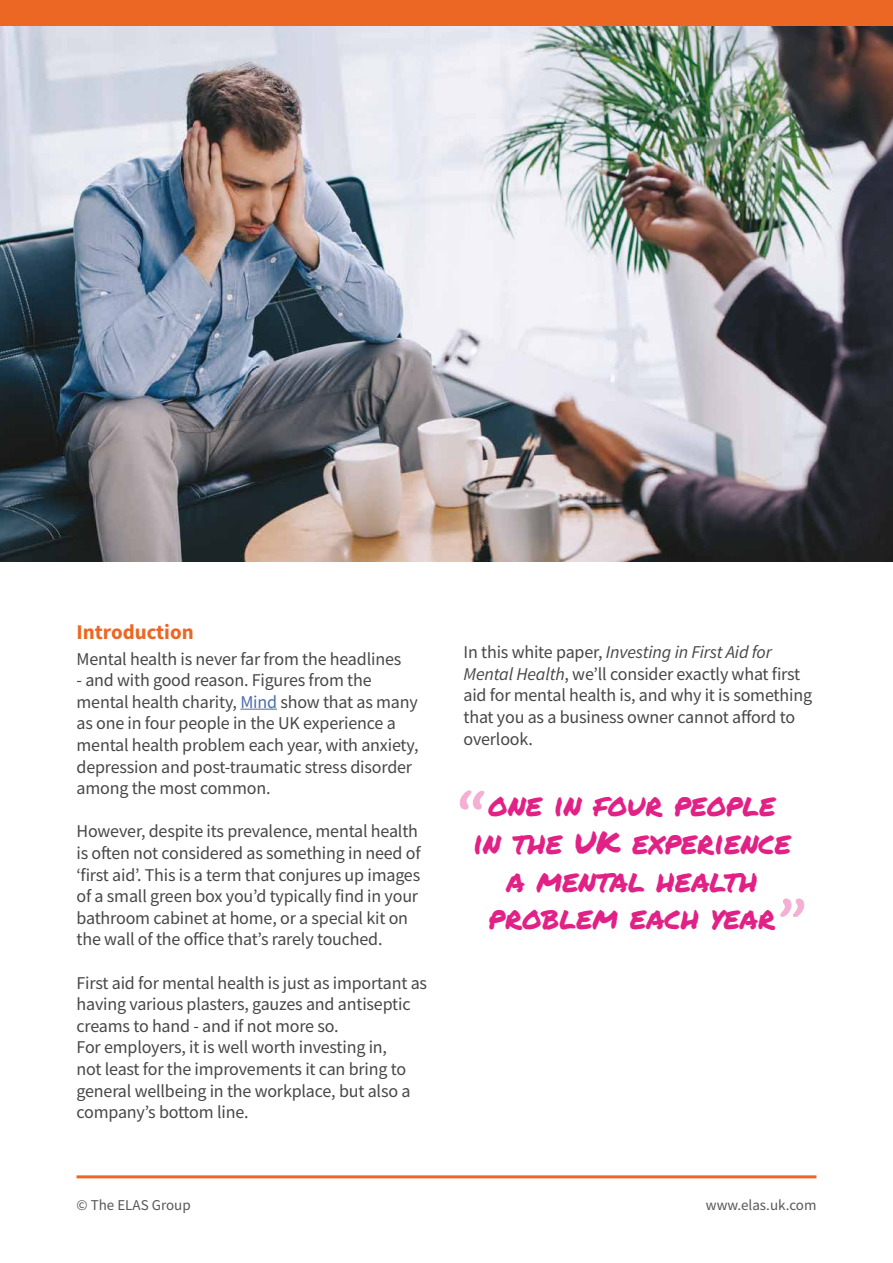
<style>
.page{position:relative;width:893px;height:1263px;background:#fff}
.page>*{position:absolute;margin:0;border:0;box-sizing:border-box;transform-origin:0 0}
.t1{font:31.5px/37.8px "Permanent Marker";color:#e12185;text-align:center}
.t2{font:700 21px "Source Sans Pro";color:#ec6723}
.t3{font:18px/21.6px "Source Sans Pro";letter-spacing:-.01em;color:#474746}
.t4{font:15px "Source Sans Pro";color:#575756}
.s1{color:#486da9}
.s2{font-style:italic}
</style>
<div class="page">
<hr style="left:77px;top:1175px;width:739px;height:3px;background:#ec6723">
<hr style="left:240px;top:709px;width:37px;height:1px;background:#486da9">
<img style="left:0;top:26px;width:893px;height:535px">
<div style="left:0;top:0;width:893px;height:26px;background:#ec6723"></div>
<svg style="left:460px;top:791px;width:24px;height:18px"></svg>
<svg style="left:781px;top:899px;width:23px;height:18px"></svg>
<p class="t2" style="left:77px;top:617px;width:119px">Introduction</p>
<p class="t3" style="left:77px;top:648px;width:326px">Mental health is never far from the headlines</p>
<p class="t3" style="left:77px;top:669px;width:343px">- and with good reason. Figures from the mental health charity, <span class="s1">Mind</span> show that as many as one in four people in the UK experience a mental health problem each year, with anxiety, depression and post-traumatic stress disorder among the most common.</p>
<p class="t3" style="left:77px;top:820px;width:346px">However, despite its prevalence, mental health is often not considered as something in need of ‘first aid’. This is a term that conjures up images of a small green box you’d typically find in your bathroom cabinet at home, or a special kit on the wall of the office that’s rarely touched.</p>
<p class="t3" style="left:77px;top:972px;width:352px">First aid for mental health is just as important as having various plasters, gauzes and antiseptic creams to hand - and if not more so.<br>For employers, it is well worth investing in,<br>not least for the improvements it can bring to general wellbeing in the workplace, but also a company’s bottom line.</p>
<p class="t3" style="left:463px;top:641px;width:350px">In this white paper, <span class="s2">Investing in First Aid for Mental Health</span>, we’ll consider exactly what first aid for mental health is, and why it is something that you as a business owner cannot afford to overlook.</p>
<h1 class="t1" style="left:473px;top:784px;width:319px">one in four people in the UK experience a mental health problem each year</h1>
<p class="t4" style="left:77px;top:1196px;width:116px">© The ELAS Group</p>
<p class="t4" style="left:706px;top:1196px;width:112px">www.elas.uk.com</p>
</div>
